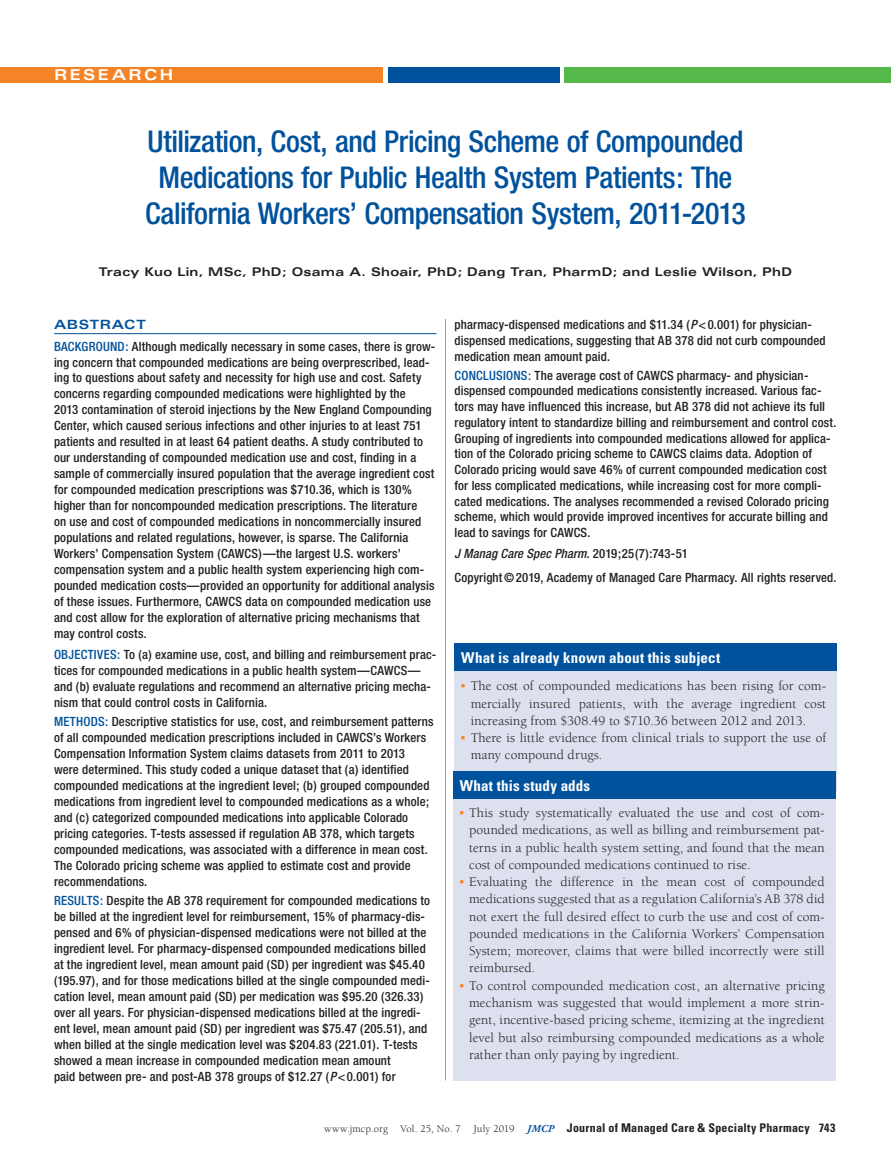
<style>
.page{position:relative;width:891px;height:1175px;background:#fff}
.page>*{position:absolute;margin:0;border:0;box-sizing:border-box;transform-origin:0 0}
.t1{font:500 condensed 30px/36px "Helvetica Neue";letter-spacing:-.015em;color:#00529c;text-align:center}
.t2{font:700 condensed 15px "Univers";letter-spacing:.01em;color:#fff}
.t3{font:700 expanded 15px "Univers";letter-spacing:.16em;color:#fff}
.t4{font:13.5px/17.2px "Berkeley Pro";letter-spacing:.005em;color:#231f20;text-align:justify}
.t5{font:500 condensed 12.75px/15.9px "Helvetica Neue";letter-spacing:.01em;color:#231f20}
.t6{font:700 expanded 12.75px "Univers";letter-spacing:.045em;color:#00529c}
.t7{font:700 condensed 12px "Univers";letter-spacing:.015em;color:#231f20}
.t8{font:700 expanded 12px "Univers";letter-spacing:.02em;color:#231f20}
.s1{color:#00529c}
.s2{font-style:italic}
.s3{color:#f58427}
.s4{font-family:"Berkeley Pro";font-weight:400;font-stretch:normal;font-size:10.5px}
.s5{font-family:"Adobe Garamond Pro";font-style:italic;font-stretch:normal;font-size:10.5px;color:#00529c}
</style>
<div class="page">
<hr style="left:54px;top:333px;width:382px;height:1px;background:#00529c">
<hr style="left:445px;top:319px;width:1px;height:761px;background:#f58427">
<div style="left:0;top:67px;width:383px;height:15px;background:#f58427"></div>
<div style="left:388px;top:67px;width:172px;height:15px;background:#00529c"></div>
<div style="left:565px;top:67px;width:326px;height:16px;background:#54b948"></div>
<div style="left:455px;top:661px;width:382px;height:130px;background:#dde1ef"></div>
<div style="left:455px;top:643px;width:382px;height:28px;background:#00529c"></div>
<div style="left:453px;top:781px;width:383px;height:299px;background:#dde1ef"></div>
<div style="left:453px;top:771px;width:383px;height:28px;background:#00529c"></div>
<p class="t3" style="left:54px;top:66px;width:121px">RESEARCH</p>
<h1 class="t1" style="left:145px;top:123px;width:602px">Utilization, Cost, and Pricing Scheme of Compounded<br>Medications for Public Health System Patients: The<br>California Workers’ Compensation System, 2011-2013</h1>
<p class="t8" style="left:99px;top:265px;width:695px">Tracy Kuo Lin, MSc, PhD; Osama A. Shoair, PhD; Dang Tran, PharmD; and Leslie Wilson, PhD</p>
<p class="t6" style="left:54px;top:317px;width:93px">ABSTRACT</p>
<p class="t5" style="left:54px;top:338px;width:383px"><span class="s1">BACKGROUND:</span> Although medically necessary in some cases, there is grow&shy;ing concern that compounded medications are being overprescribed, lead&shy;ing to questions about safety and necessity for high use and cost. Safety concerns regarding compounded medications were highlighted by the<br>2013 contamination of steroid injections by the New England Compounding Center, which caused serious infections and other injuries to at least 751 patients and resulted in at least 64 patient deaths. A study contributed to our understanding of compounded medication use and cost, finding in a sample of commercially insured population that the average ingredient cost for compounded medication prescriptions was $710.36, which is 130% higher than for noncompounded medication prescriptions. The literature<br>on use and cost of compounded medications in noncommercially insured populations and related regulations, however, is sparse. The California Workers’ Compensation System (CAWCS)—the largest U.S. workers’ compensation system and a public health system experiencing high com&shy;pounded medication costs—provided an opportunity for additional analysis of these issues. Furthermore, CAWCS data on compounded medication use and cost allow for the exploration of alternative pricing mechanisms that may control costs.</p>
<p class="t5" style="left:54px;top:646px;width:384px"><span class="s1">OBJECTIVES:</span> To (a) examine use, cost, and billing and reimbursement prac&shy;tices for compounded medications in a public health system—CAWCS— and (b) evaluate regulations and recommend an alternative pricing mecha&shy;nism that could control costs in California.</p>
<p class="t5" style="left:54px;top:713px;width:381px"><span class="s1">METHODS:</span> Descriptive statistics for use, cost, and reimbursement patterns of all compounded medication prescriptions included in CAWCS’s Workers Compensation Information System claims datasets from 2011 to 2013<br>were determined. This study coded a unique dataset that (a) identified compounded medications at the ingredient level; (b) grouped compounded medications from ingredient level to compounded medications as a whole; and (c) categorized compounded medications into applicable Colorado pricing categories. T-tests assessed if regulation AB 378, which targets compounded medications, was associated with a difference in mean cost.<br>The Colorado pricing scheme was applied to estimate cost and provide recommendations.</p>
<p class="t5" style="left:54px;top:892px;width:378px"><span class="s1">RESULTS:</span> Despite the AB 378 requirement for compounded medications to be billed at the ingredient level for reimbursement, 15% of pharmacy-dis&shy;pensed and 6% of physician-dispensed medications were not billed at the ingredient level. For pharmacy-dispensed compounded medications billed at the ingredient level, mean amount paid (SD) per ingredient was $45.40 (195.97), and for those medications billed at the single compounded medi&shy;cation level, mean amount paid (SD) per medication was $95.20 (326.33) over all years. For physician-dispensed medications billed at the ingredi&shy;ent level, mean amount paid (SD) per ingredient was $75.47 (205.51), and when billed at the single medication level was $204.83 (221.01). T-tests showed a mean increase in compounded medication mean amount<br>paid between pre- and post-AB 378 groups of $12.27 (<span class="s2">P</span>&lt;0.001) for</p>
<p class="t5" style="left:455px;top:316px;width:373px">pharmacy-dispensed medications and $11.34 (<span class="s2">P</span>&lt;0.001) for physician&shy;dispensed medications, suggesting that AB 378 did not curb compounded medication mean amount paid.</p>
<p class="t5" style="left:455px;top:367px;width:383px"><span class="s1">CONCLUSIONS:</span> The average cost of CAWCS pharmacy- and physician&shy;dispensed compounded medications consistently increased. Various fac&shy;tors may have influenced this increase, but AB 378 did not achieve its full regulatory intent to standardize billing and reimbursement and control cost.<br>Grouping of ingredients into compounded medications allowed for applica&shy;tion of the Colorado pricing scheme to CAWCS claims data. Adoption of Colorado pricing would save 46% of current compounded medication cost for less complicated medications, while increasing cost for more compli&shy;cated medications. The analyses recommended a revised Colorado pricing scheme, which would provide improved incentives for accurate billing and lead to savings for CAWCS.</p>
<p class="t5" style="left:455px;top:542px;width:384px;line-height:23.4px"><span class="s2">J Manag Care Spec Pharm.</span> 2019;25(7):743-51<br>Copyright©2019, Academy of Managed Care Pharmacy. All rights reserved.</p>
<p class="t2" style="left:461px;top:649px;width:261px">What is already known about this subject</p>
<p class="t4" style="left:471px;top:677px;width:357px;text-indent:-11px"><span class="s3">•</span> The cost of compounded medications has been rising for com&shy;mercially insured patients, with the average ingredient cost increasing from $308.49 to $710.36 between 2012 and 2013.</p>
<p class="t4" style="left:471px;top:729px;width:357px;text-indent:-11px"><span class="s3">•</span> There is little evidence from clinical trials to support the use of many compound drugs.</p>
<p class="t2" style="left:460px;top:776px;width:132px">What this study adds</p>
<p class="t4" style="left:469px;top:804px;width:357px;text-indent:-11px"><span class="s3">•</span> This study systematically evaluated the use and cost of com&shy;pounded medications, as well as billing and reimbursement pat&shy;terns in a public health system setting, and found that the mean cost of compounded medications continued to rise.</p>
<p class="t4" style="left:469px;top:873px;width:357px;text-indent:-11px"><span class="s3">•</span> Evaluating the difference in the mean cost of compounded medications suggested that as a regulation California’s AB 378 did not exert the full desired effect to curb the use and cost of com&shy;pounded medications in the California Workers’ Compensation System; moreover, claims that were billed incorrectly were still reimbursed.</p>
<p class="t4" style="left:469px;top:977px;width:357px;text-indent:-11px"><span class="s3">•</span> To control compounded medication cost, an alternative pricing mechanism was suggested that would implement a more strin&shy;gent, incentive-based pricing scheme, itemizing at the ingredient level but also reimbursing compounded medications as a whole rather than only paying by ingredient.</p>
<p class="t7" style="left:324px;top:1120px;width:513px"><span class="s4">www.jmcp.org Vol. 25, No. 7 July 2019</span> <span class="s5">JMCP</span> Journal of Managed Care &amp; Specialty Pharmacy 743</p>
</div>
